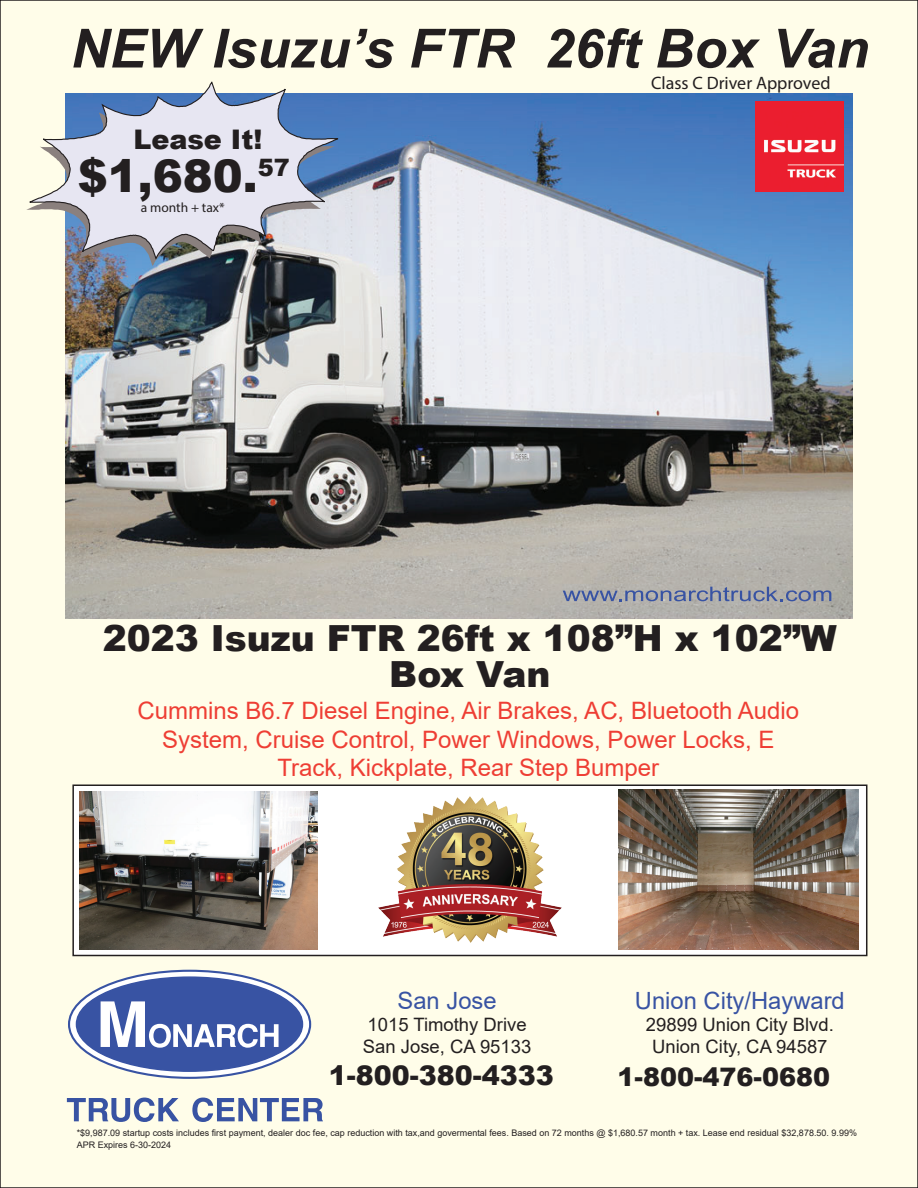
<style>
.page{position:relative;width:918px;height:1188px;background:#fffde9}
.page>*{position:absolute;margin:0;border:0;box-sizing:border-box;transform-origin:0 0}
.t1{font:italic 700 54px "Arial";color:#231f20}
.t2{font:900 45px "Arial";color:#231f20}
.t3{font:900 36px/36px "Arial";color:#231f20;text-align:center}
.t4{font:900 27px "Arial";color:#231f20}
.t5{font:900 25.5px "Arial";color:#231f20}
.t6{font:24px/28.8px "Arial";color:#ee3e34;text-align:center}
.t7{font:23.7px "Arial";color:#3853a3}
.t8{font:18.45px/22.5px "Arial";color:#231f20;text-align:center}
.t9{font:18px "Myriad Pro";color:#231f20}
.t10{font:13.5px "Myriad Pro";color:#231f20}
.t11{font:9px/12px "Arial";color:#231f20}
</style>
<div class="page">
<div style="left:72px;top:784px;width:795px;height:172px;background:#fff;border:2px solid #231f20"></div>
<svg style="left:69px;top:971px;width:241px;height:107px;background:#c8d0e5"></svg>
<div style="left:76px;top:977px;width:226px;height:94px;background:#3853a3;border-radius:50%"></div>
<svg style="left:101px;top:1001px;width:178px;height:47px"></svg>
<svg style="left:67px;top:1098px;width:112px;height:24px"></svg>
<svg style="left:192px;top:1098px;width:131px;height:24px"></svg>
<img style="left:379px;top:796px;width:182px;height:147px">
<img style="left:65px;top:94px;width:788px;height:525px">
<svg style="left:65px;top:261px;width:270px;height:5px"></svg>
<svg style="left:26px;top:81px;width:318px;height:180px"></svg>
<img style="left:755px;top:102px;width:89px;height:90px">
<svg style="left:563px;top:587px;width:268px;height:14px;background:#8f95a8"></svg>
<img style="left:80px;top:791px;width:237px;height:159px">
<img style="left:618px;top:790px;width:240px;height:160px">
<h1 class="t1" style="left:71px;top:13px;width:800px">NEW Isuzu’s FTR 26ft Box Van</h1>
<h3 class="t9" style="left:651px;top:71px;width:181px">Class C Driver Approved</h3>
<h3 class="t4" style="left:133px;top:120px;width:131px">Lease It!</h3>
<h2 class="t2" style="left:78px;top:144px;width:214px">$1,680.<sup>57</sup></h2>
<h3 class="t10" style="left:141px;top:199px;width:86px">a month + tax*</h3>
<h3 class="t3" style="left:103px;top:619px;width:736px">2023 Isuzu FTR 26ft x 108”H x 102”W<br>Box Van</h3>
<h3 class="t6" style="left:137px;top:696px;width:663px">Cummins B6.7 Diesel Engine, Air Brakes, AC, Bluetooth Audio<br>System, Cruise Control, Power Windows, Power Locks, E<br>Track, Kickplate, Rear Step Bumper</h3>
<h3 class="t7" style="left:398px;top:984px;width:101px">San Jose</h3>
<h3 class="t8" style="left:363px;top:1013px;width:170px;text-align:left">1015 Timothy Drive<br>San Jose, CA 95133</h3>
<h3 class="t4" style="left:329px;top:1056px;width:227px">1-800-380-4333</h3>
<h3 class="t7" style="left:635px;top:984px;width:211px">Union City/Hayward</h3>
<h3 class="t8" style="left:646px;top:1013px;width:189px">29899 Union City Blvd.<br>Union City, CA 94587</h3>
<h3 class="t5" style="left:618px;top:1058px;width:214px">1-800-476-0680</h3>
<p class="t11" style="left:77px;top:1127px;width:782px">*$9,987.09 startup costs includes first payment, dealer doc fee, cap reduction with tax,and govermental fees. Based on 72 months @ $1,680.57 month + tax. Lease end residual $32,878.50. 9.99%<br>APR Expires 6-30-2024</p>
</div>
